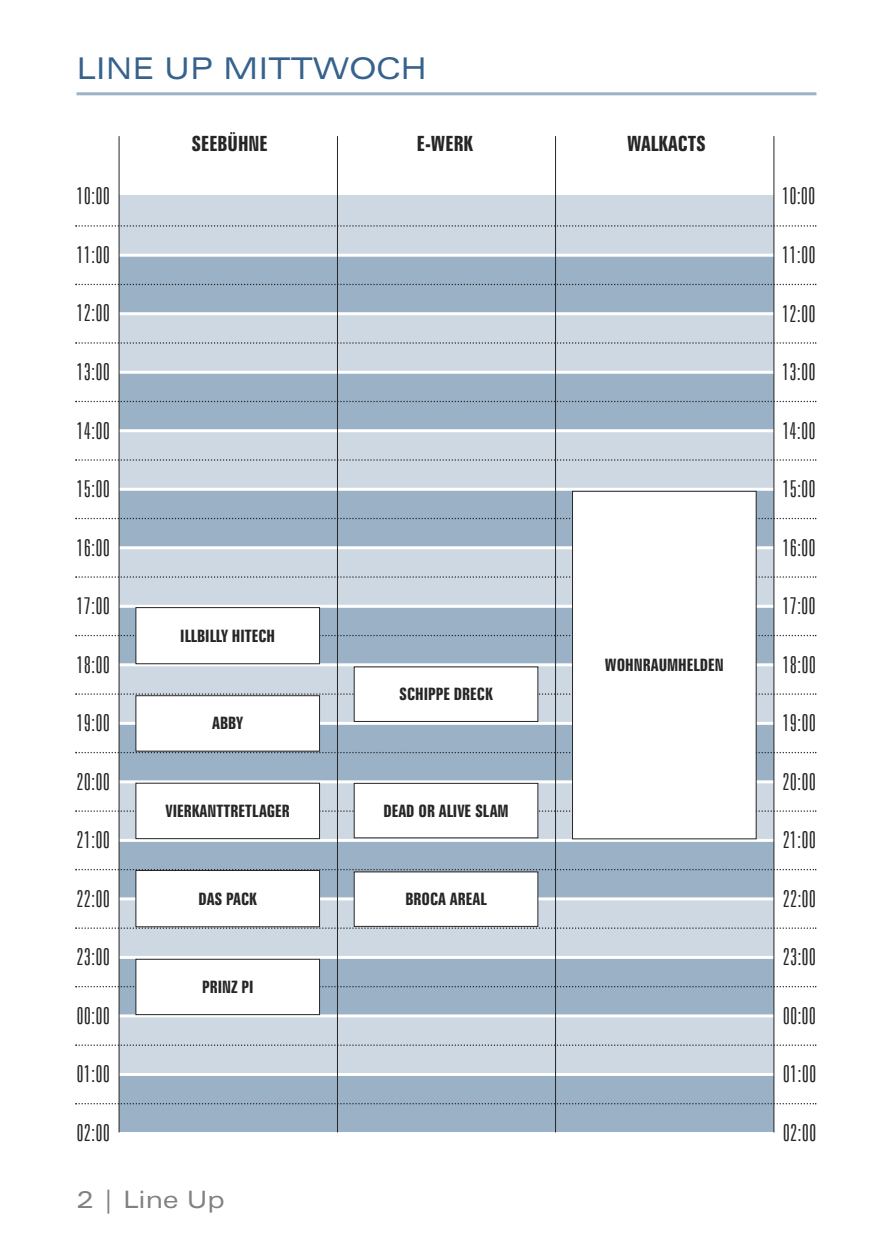
<style>
.page{position:relative;width:893px;height:1259px;background:#fff}
.page>*{position:absolute;margin:0;border:0;box-sizing:border-box;transform-origin:0 0}
.t1{font:expanded 30px "Zurich BT";color:#36628d}
.t2{font:300 extra-condensed 24px "Zurich BT";color:#272627}
.t3{font:expanded 24px "Zurich BT";color:#7f8184}
.t4{font:700 extra-condensed 21px "Zurich BT";color:#272627}
.t5{font:700 extra-condensed 17.1px "Zurich BT";color:#272627}
</style>
<div class="page">
<hr style="left:77px;top:92px;width:739px;height:3px;background:#9bb1c6">
<div style="left:119px;top:254px;width:655px;height:59px;background:#9bb1c6"></div>
<div style="left:119px;top:196px;width:655px;height:58px;background:#cdd8e2"></div>
<div style="left:119px;top:313px;width:655px;height:58px;background:#cdd8e2"></div>
<div style="left:119px;top:371px;width:655px;height:59px;background:#9bb1c6"></div>
<div style="left:119px;top:430px;width:655px;height:58px;background:#cdd8e2"></div>
<div style="left:119px;top:488px;width:655px;height:59px;background:#9bb1c6"></div>
<div style="left:119px;top:547px;width:655px;height:58px;background:#cdd8e2"></div>
<div style="left:119px;top:605px;width:655px;height:59px;background:#9bb1c6"></div>
<div style="left:119px;top:664px;width:655px;height:58px;background:#cdd8e2"></div>
<div style="left:119px;top:722px;width:655px;height:59px;background:#9bb1c6"></div>
<div style="left:119px;top:781px;width:655px;height:58px;background:#cdd8e2"></div>
<div style="left:119px;top:839px;width:655px;height:59px;background:#9bb1c6"></div>
<div style="left:119px;top:898px;width:655px;height:58px;background:#cdd8e2"></div>
<div style="left:119px;top:956px;width:655px;height:59px;background:#9bb1c6"></div>
<div style="left:119px;top:1015px;width:655px;height:58px;background:#cdd8e2"></div>
<div style="left:119px;top:1073px;width:655px;height:59px;background:#9bb1c6"></div>
<hr style="left:76px;top:312px;width:740px;height:3px;background:#fff">
<hr style="left:76px;top:254px;width:740px;height:3px;background:#fff">
<hr style="left:76px;top:371px;width:740px;height:3px;background:#fff">
<hr style="left:76px;top:429px;width:740px;height:3px;background:#fff">
<hr style="left:76px;top:488px;width:740px;height:3px;background:#fff">
<hr style="left:76px;top:546px;width:740px;height:3px;background:#fff">
<hr style="left:76px;top:605px;width:740px;height:3px;background:#fff">
<hr style="left:76px;top:663px;width:740px;height:3px;background:#fff">
<hr style="left:76px;top:722px;width:740px;height:3px;background:#fff">
<hr style="left:76px;top:780px;width:740px;height:3px;background:#fff">
<hr style="left:76px;top:839px;width:740px;height:3px;background:#fff">
<hr style="left:76px;top:897px;width:740px;height:3px;background:#fff">
<hr style="left:76px;top:956px;width:740px;height:3px;background:#fff">
<hr style="left:76px;top:1014px;width:740px;height:3px;background:#fff">
<hr style="left:76px;top:1073px;width:740px;height:3px;background:#fff">
<svg style="left:75px;top:225px;width:741px;height:2px"></svg>
<svg style="left:75px;top:284px;width:741px;height:1px"></svg>
<svg style="left:75px;top:342px;width:741px;height:2px"></svg>
<svg style="left:75px;top:401px;width:741px;height:1px"></svg>
<svg style="left:75px;top:459px;width:741px;height:2px"></svg>
<svg style="left:75px;top:518px;width:741px;height:1px"></svg>
<svg style="left:75px;top:576px;width:741px;height:2px"></svg>
<svg style="left:75px;top:635px;width:741px;height:1px"></svg>
<svg style="left:75px;top:693px;width:741px;height:2px"></svg>
<svg style="left:75px;top:752px;width:741px;height:1px"></svg>
<svg style="left:75px;top:810px;width:741px;height:2px"></svg>
<svg style="left:75px;top:869px;width:741px;height:1px"></svg>
<svg style="left:75px;top:927px;width:741px;height:2px"></svg>
<svg style="left:75px;top:986px;width:741px;height:1px"></svg>
<svg style="left:75px;top:1044px;width:741px;height:2px"></svg>
<svg style="left:75px;top:1103px;width:741px;height:1px"></svg>
<hr style="left:119px;top:136px;width:1px;height:996px;background:#272627">
<hr style="left:337px;top:136px;width:1px;height:996px;background:#272627">
<hr style="left:555px;top:136px;width:1px;height:996px;background:#272627">
<hr style="left:773px;top:136px;width:1px;height:996px;background:#272627">
<div style="left:136px;top:607px;width:184px;height:57px;background:#fff"></div>
<div style="left:135px;top:607px;width:185px;height:57px;border:1px solid #272627"></div>
<div style="left:136px;top:695px;width:184px;height:56px;background:#fff"></div>
<div style="left:135px;top:695px;width:185px;height:56px;border:1px solid #272627"></div>
<div style="left:136px;top:783px;width:184px;height:55px;background:#fff"></div>
<div style="left:135px;top:783px;width:185px;height:56px;border:1px solid #272627"></div>
<div style="left:136px;top:870px;width:184px;height:56px;background:#fff"></div>
<div style="left:135px;top:870px;width:185px;height:57px;border:1px solid #272627"></div>
<div style="left:136px;top:959px;width:184px;height:55px;background:#fff"></div>
<div style="left:135px;top:959px;width:185px;height:56px;border:1px solid #272627"></div>
<div style="left:354px;top:667px;width:184px;height:54px;background:#fff"></div>
<div style="left:354px;top:666px;width:184px;height:56px;border:1px solid #272627"></div>
<div style="left:354px;top:783px;width:184px;height:55px;background:#fff"></div>
<div style="left:354px;top:783px;width:184px;height:55px;border:1px solid #272627"></div>
<div style="left:354px;top:872px;width:184px;height:54px;background:#fff"></div>
<div style="left:354px;top:871px;width:184px;height:56px;border:1px solid #272627"></div>
<div style="left:572px;top:491px;width:184px;height:348px;background:#fff"></div>
<div style="left:572px;top:491px;width:185px;height:348px;border:1px solid #272627"></div>
<p class="t1" style="left:77px;top:57px;width:352px">LINE UP MITTWOCH</p>
<p class="t4" style="left:192px;top:136px;width:78px">SEEBÜHNE</p>
<p class="t4" style="left:417px;top:136px;width:58px">E-WERK</p>
<p class="t4" style="left:627px;top:136px;width:80px">WALKACTS</p>
<p class="t2" style="left:77px;top:187px;width:35px">10:00</p>
<p class="t2" style="left:782px;top:187px;width:35px">10:00</p>
<p class="t2" style="left:77px;top:246px;width:35px">11:00</p>
<p class="t2" style="left:782px;top:246px;width:35px">11:00</p>
<p class="t2" style="left:77px;top:304px;width:35px">12:00</p>
<p class="t2" style="left:782px;top:304px;width:35px">12:00</p>
<p class="t2" style="left:77px;top:363px;width:35px">13:00</p>
<p class="t2" style="left:782px;top:363px;width:35px">13:00</p>
<p class="t2" style="left:77px;top:421px;width:35px">14:00</p>
<p class="t2" style="left:782px;top:421px;width:35px">14:00</p>
<p class="t2" style="left:77px;top:480px;width:35px">15:00</p>
<p class="t2" style="left:782px;top:480px;width:35px">15:00</p>
<p class="t2" style="left:77px;top:538px;width:35px">16:00</p>
<p class="t2" style="left:782px;top:538px;width:35px">16:00</p>
<p class="t2" style="left:77px;top:597px;width:35px">17:00</p>
<p class="t2" style="left:782px;top:597px;width:35px">17:00</p>
<p class="t5" style="left:180px;top:629px;width:96px">ILLBILLY HITECH</p>
<p class="t2" style="left:77px;top:655px;width:35px">18:00</p>
<p class="t5" style="left:605px;top:659px;width:120px">WOHNRAUMHELDEN</p>
<p class="t2" style="left:782px;top:655px;width:35px">18:00</p>
<p class="t5" style="left:399px;top:688px;width:95px">SCHIPPE DRECK</p>
<p class="t2" style="left:77px;top:714px;width:35px">19:00</p>
<p class="t5" style="left:212px;top:717px;width:33px">ABBY</p>
<p class="t2" style="left:783px;top:714px;width:35px">19:00</p>
<p class="t2" style="left:77px;top:772px;width:35px">20:00</p>
<p class="t2" style="left:783px;top:772px;width:35px">20:00</p>
<p class="t5" style="left:165px;top:804px;width:126px">VIERKANTTRETLAGER</p>
<p class="t5" style="left:383px;top:804px;width:127px">DEAD OR ALIVE SLAM</p>
<p class="t2" style="left:77px;top:831px;width:35px">21:00</p>
<p class="t2" style="left:783px;top:831px;width:35px">21:00</p>
<p class="t2" style="left:77px;top:889px;width:35px">22:00</p>
<p class="t5" style="left:198px;top:892px;width:60px">DAS PACK</p>
<p class="t5" style="left:405px;top:893px;width:83px">BROCA AREAL</p>
<p class="t2" style="left:783px;top:889px;width:35px">22:00</p>
<p class="t2" style="left:77px;top:948px;width:35px">23:00</p>
<p class="t2" style="left:783px;top:948px;width:35px">23:00</p>
<p class="t5" style="left:202px;top:980px;width:53px">PRINZ PI</p>
<p class="t2" style="left:77px;top:1006px;width:35px">00:00</p>
<p class="t2" style="left:783px;top:1006px;width:35px">00:00</p>
<p class="t2" style="left:77px;top:1065px;width:35px">01:00</p>
<p class="t2" style="left:783px;top:1065px;width:35px">01:00</p>
<p class="t2" style="left:77px;top:1123px;width:35px">02:00</p>
<p class="t2" style="left:783px;top:1123px;width:35px">02:00</p>
<p class="t3" style="left:77px;top:1191px;width:150px">2 | Line Up</p>
</div>
